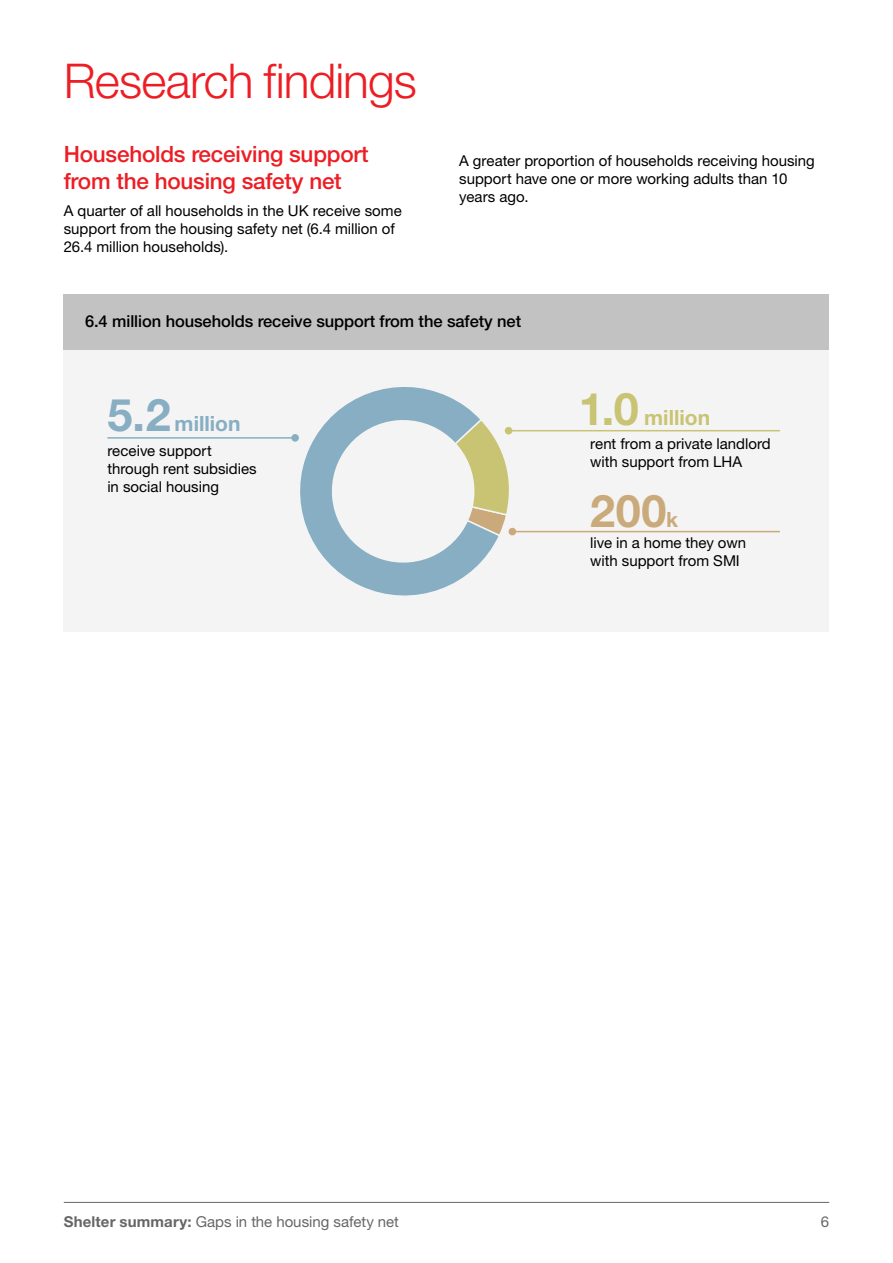
<style>
.page{position:relative;width:893px;height:1263px;background:#fff}
.page>*{position:absolute;margin:0;border:0;box-sizing:border-box;transform-origin:0 0}
.t1{font:300 48px "Helvetica Neue LT Pro";letter-spacing:-.02em;color:#ed1d24}
.t2{font:700 45px "Helvetica Neue LT Pro";color:#caaa7a}
.t3{font:500 22.5px/27px "Helvetica Neue LT Pro";letter-spacing:-.01em;color:#ed1d24}
.t4{font:700 21px "Helvetica Neue LT Pro";color:#87aec3}
.t5{font:700 21px "Helvetica Neue LT Pro";color:#c9c473}
.t6{font:500 16.5px "Helvetica Neue LT Pro";letter-spacing:-.005em;color:#000}
.t7{font:15px/18px "Helvetica Neue LT Pro";color:#000}
.t8{font:15px "Helvetica Neue LT Pro";color:#666}
.s1{font-size:45px}
.s2{font-size:21px}
.s3{font-weight:700}
</style>
<div class="page">
<hr style="left:64px;top:1202px;width:765px;height:1px;background:#666">
<div style="left:64px;top:294px;width:765px;height:337px;background:#f4f4f5"></div>
<svg style="left:297px;top:387px;width:181px;height:209px"></svg>
<svg style="left:329px;top:417px;width:186px;height:149px"></svg>
<div style="left:64px;top:294px;width:765px;height:55px;background:#c2c2c2"></div>
<hr style="left:107px;top:437px;width:188px;height:2px;background:#87aec3">
<hr style="left:509px;top:430px;width:271px;height:1px;background:#c9c473">
<hr style="left:510px;top:531px;width:270px;height:1px;background:#caaa7a">
<div style="left:291px;top:434px;width:8px;height:8px;background:#87aec3;border-radius:50%"></div>
<div style="left:505px;top:427px;width:7px;height:7px;background:#c9c473;border-radius:50%"></div>
<div style="left:509px;top:528px;width:7px;height:7px;background:#caaa7a;border-radius:50%"></div>
<h1 class="t1" style="left:64px;top:52px;width:355px">Research findings</h1>
<h3 class="t3" style="left:64px;top:140px;width:306px">Households receiving support from the housing safety net</h3>
<p class="t7" style="left:64px;top:201px;width:339px">A quarter of all households in the UK receive some support from the housing safety net (6.4 million of<br>26.4 million households).</p>
<p class="t7" style="left:459px;top:151px;width:357px">A greater proportion of households receiving housing support have one or more working adults than 10 years ago.</p>
<p class="t6" style="left:85px;top:311px;width:438px">6.4 million households receive support from the safety net</p>
<h3 class="t4" style="left:107px;top:410px;width:135px"><span class="s1">5.2</span> million</h3>
<p class="t7" style="left:107px;top:441px;width:151px">receive support through rent subsidies in social housing</p>
<h3 class="t5" style="left:579px;top:404px;width:133px"><span class="s1">1.0</span> million</h3>
<p class="t7" style="left:590px;top:435px;width:182px">rent from a private landlord with support from LHA</p>
<h2 class="t2" style="left:590px;top:483px;width:89px">200<span class="s2">k</span></h2>
<p class="t7" style="left:590px;top:533px;width:157px">live in a home they own with support from SMI</p>
<p class="t8" style="left:64px;top:1212px;width:337px"><span class="s3">Shelter summary:</span> Gaps in the housing safety net</p>
<p class="t8" style="left:821px;top:1212px;width:10px">6</p>
</div>
